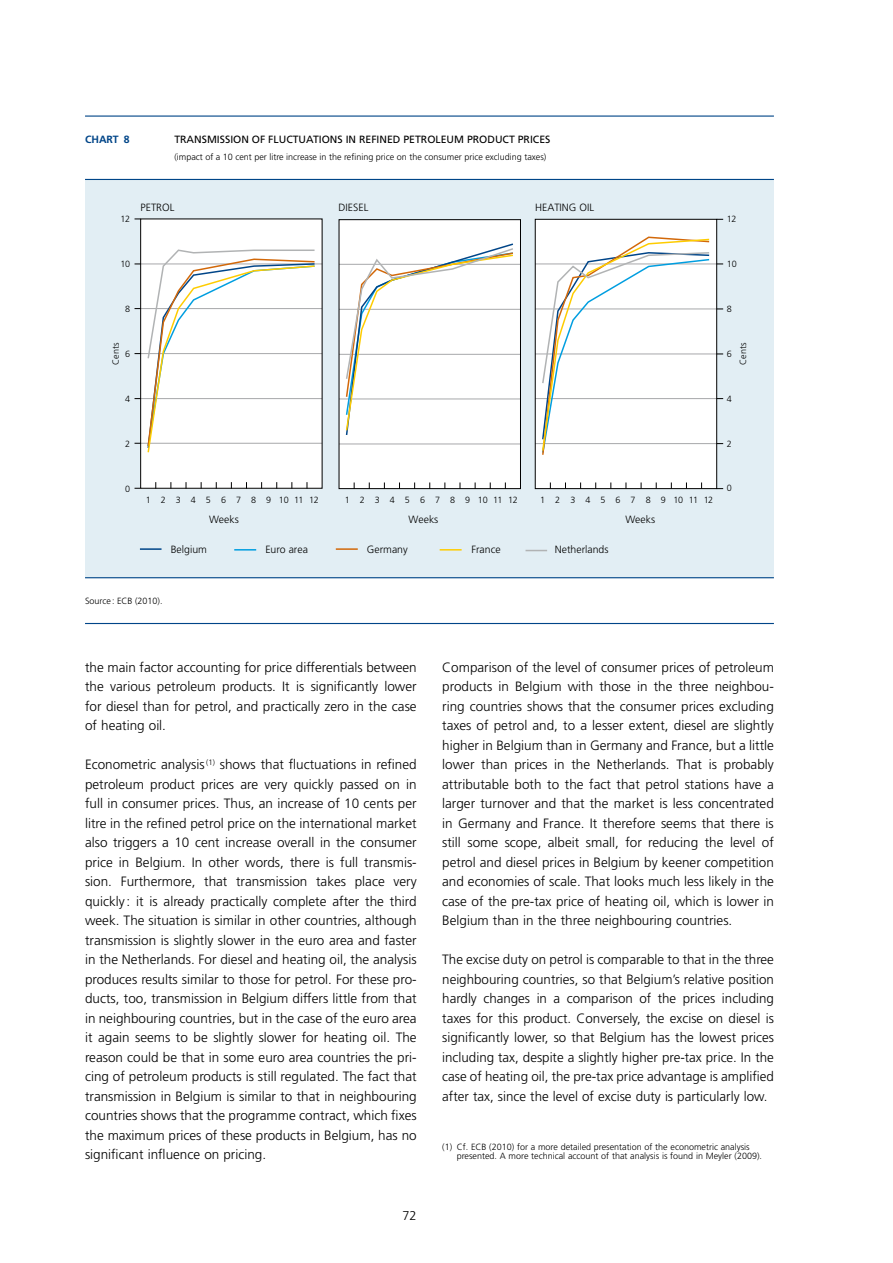
<style>
.page{position:relative;width:893px;height:1263px;background:#fff}
.page>*{position:absolute;margin:0;border:0;box-sizing:border-box;transform-origin:0 0}
.t1{font:300 13.5px/19.5px "Frutiger LT";color:#000;text-align:justify}
.t2{font:300 12.75px "Frutiger LT";color:#000}
.t3{font:300 10.5px "Frutiger LT";color:#000}
.t4{font:10.5px "Frutiger LT";color:#000}
.t5{font:700 10.5px "Frutiger LT";color:#004588}
.t6{font:300 9px/9.8px "Frutiger LT";color:#000}
.t7{font:300 9px "Frutiger LT";letter-spacing:1.12em;color:#000}
</style>
<div class="page">
<div style="left:85px;top:179px;width:689px;height:399px;background:#e2eef4"></div>
<hr style="left:85px;top:115px;width:689px;height:2px;background:#004588">
<hr style="left:85px;top:179px;width:689px;height:1px;background:#004588">
<hr style="left:85px;top:577px;width:689px;height:1px;background:#004588">
<hr style="left:85px;top:623px;width:689px;height:1px;background:#004588">
<div style="left:141px;top:219px;width:181px;height:269px;background:#fff"></div>
<hr style="left:140px;top:264px;width:182px;height:1px;background:#a7a8aa">
<hr style="left:140px;top:308px;width:182px;height:1px;background:#a7a8aa">
<hr style="left:140px;top:353px;width:182px;height:1px;background:#a7a8aa">
<hr style="left:140px;top:398px;width:182px;height:1px;background:#a7a8aa">
<hr style="left:140px;top:443px;width:182px;height:1px;background:#a7a8aa">
<svg style="left:135px;top:249px;width:181px;height:204px"></svg>
<div style="left:339px;top:220px;width:181px;height:269px;background:#fff"></div>
<hr style="left:339px;top:264px;width:182px;height:1px;background:#a7a8aa">
<hr style="left:339px;top:309px;width:182px;height:1px;background:#a7a8aa">
<hr style="left:339px;top:354px;width:182px;height:1px;background:#a7a8aa">
<hr style="left:339px;top:399px;width:182px;height:1px;background:#a7a8aa">
<hr style="left:339px;top:444px;width:182px;height:1px;background:#a7a8aa">
<svg style="left:345px;top:243px;width:170px;height:192px"></svg>
<div style="left:535px;top:219px;width:182px;height:270px;background:#fff"></div>
<hr style="left:535px;top:264px;width:182px;height:1px;background:#a7a8aa">
<hr style="left:535px;top:309px;width:182px;height:1px;background:#a7a8aa">
<hr style="left:535px;top:354px;width:182px;height:1px;background:#a7a8aa">
<hr style="left:535px;top:398px;width:182px;height:1px;background:#a7a8aa">
<hr style="left:535px;top:443px;width:182px;height:1px;background:#a7a8aa">
<svg style="left:541px;top:236px;width:170px;height:219px"></svg>
<div style="left:140px;top:219px;width:182px;height:270px;border:1px solid #000"></div>
<div style="left:339px;top:219px;width:182px;height:270px;border:1px solid #000"></div>
<div style="left:535px;top:219px;width:182px;height:270px;border:1px solid #000"></div>
<svg style="left:525px;top:550px;width:22px;height:1px"></svg>
<hr style="left:140px;top:548px;width:22px;height:2px;background:#004588">
<hr style="left:234px;top:549px;width:22px;height:2px;background:#009ee0">
<hr style="left:440px;top:549px;width:22px;height:2px;background:#fecc00">
<hr style="left:336px;top:548px;width:22px;height:2px;background:#d26809">
<p class="t5" style="left:85px;top:134px;width:46px">Chart 8</p>
<p class="t4" style="left:174px;top:134px;width:376px">TRANSM ISSION OF FLUCTUATIONS IN REFINED PETROLEUM PRODUCT PRICES</p>
<p class="t6" style="left:174px;top:152px;width:374px">(impact of a 10 cent per litre increase in the refining price on the consumer price excluding taxes)</p>
<p class="t3" style="left:141px;top:201px;width:35px">PETROL</p>
<p class="t3" style="left:339px;top:201px;width:31px">DIESEL</p>
<p class="t3" style="left:535px;top:201px;width:60px">HEATING OIL</p>
<p class="t6" style="left:121px;top:215px;width:11px">12</p>
<p class="t6" style="left:727px;top:214px;width:11px">12</p>
<p class="t6" style="left:120px;top:259px;width:11px">10</p>
<p class="t6" style="left:727px;top:259px;width:11px">10</p>
<p class="t6" style="left:125px;top:304px;width:7px">8</p>
<p class="t6" style="left:727px;top:304px;width:7px">8</p>
<p class="t6" style="left:111px;top:364px;width:24px;rotate:-90deg">Cents</p>
<p class="t6" style="left:125px;top:349px;width:7px">6</p>
<p class="t6" style="left:727px;top:349px;width:7px">6</p>
<p class="t6" style="left:738px;top:365px;width:24px;rotate:-90deg">Cents</p>
<p class="t6" style="left:125px;top:394px;width:7px">4</p>
<p class="t6" style="left:727px;top:394px;width:7px">4</p>
<p class="t6" style="left:125px;top:439px;width:7px">2</p>
<p class="t6" style="left:125px;top:484px;width:7px">0</p>
<p class="t6" style="left:727px;top:439px;width:7px">2</p>
<p class="t6" style="left:146px;top:495px;width:22px">1 2</p>
<p class="t6" style="left:279px;top:495px;width:41px">10 11 12</p>
<p class="t7" style="left:176px;top:495px;width:97px">3456789</p>
<p class="t7" style="left:345px;top:495px;width:175px">123456789101112</p>
<p class="t7" style="left:540px;top:495px;width:175px">123456789101112</p>
<p class="t3" style="left:209px;top:513px;width:31px">Weeks</p>
<p class="t3" style="left:409px;top:513px;width:31px">Weeks</p>
<p class="t3" style="left:625px;top:513px;width:31px">Weeks</p>
<p class="t3" style="left:171px;top:544px;width:38px">Belgium</p>
<p class="t3" style="left:265px;top:544px;width:44px">Euro area</p>
<p class="t3" style="left:367px;top:544px;width:42px">Germany</p>
<p class="t3" style="left:471px;top:544px;width:31px">France</p>
<p class="t3" style="left:555px;top:544px;width:55px">Netherlands</p>
<p class="t6" style="left:727px;top:483px;width:7px">0</p>
<p class="t6" style="left:85px;top:596px;width:79px">Source: ECB (2010).</p>
<p class="t1" style="left:85px;top:658px;width:333px">the main factor accounting for price differentials between the various petroleum products. It is significantly lower for diesel than for petrol, and practically zero in the case of heating oil.</p>
<p class="t1" style="left:85px;top:755px;width:333px">Econometric analysis <sup>(1)</sup> shows that fluctuations in refined petroleum product prices are very quickly passed on in full in consumer prices. Thus, an increase of 10 cents per litre in the refined petrol price on the international market also triggers a 10 cent increase overall in the consumer price in Belgium. In other words, there is full transmis&shy;sion. Furthermore, that transmission takes place very quickly : it is already practically complete after the third week. The situation is similar in other countries, although transmission is slightly slower in the euro area and faster in the Netherlands. For diesel and heating oil, the analysis produces results similar to those for petrol. For these pro&shy;ducts, too, transmission in Belgium differs little from that in neighbouring countries, but in the case of the euro area it again seems to be slightly slower for heating oil. The reason could be that in some euro area countries the pri&shy;cing of petroleum products is still regulated. The fact that transmission in Belgium is similar to that in neighbouring countries shows that the programme contract, which fixes the maximum prices of these products in Belgium, has no significant influence on pricing.</p>
<p class="t2" style="left:403px;top:1209px;width:16px">72</p>
<p class="t1" style="left:442px;top:658px;width:333px">Comparison of the level of consumer prices of petroleum products in Belgium with those in the three neighbou&shy;ring countries shows that the consumer prices excluding taxes of petrol and, to a lesser extent, diesel are slightly higher in Belgium than in Germany and France, but a little lower than prices in the Netherlands. That is probably attributable both to the fact that petrol stations have a larger turnover and that the market is less concentrated in Germany and France. It therefore seems that there is still some scope, albeit small, for reducing the level of petrol and diesel prices in Belgium by keener competition and economies of scale. That looks much less likely in the case of the pre-tax price of heating oil, which is lower in Belgium than in the three neighbouring countries.</p>
<p class="t1" style="left:442px;top:950px;width:333px">The excise duty on petrol is comparable to that in the three neighbouring countries, so that Belgium’s relative position hardly changes in a comparison of the prices including taxes for this product. Conversely, the excise on diesel is significantly lower, so that Belgium has the lowest prices including tax, despite a slightly higher pre-tax price. In the case of heating oil, the pre-tax price advantage is amplified after tax, since the level of excise duty is particularly low.</p>
<p class="t6" style="left:457px;top:1142px;width:307px;text-indent:-15px">(1) Cf. ECB (2010) for a more detailed presentation of the econometric analysis presented. A more technical account of that analysis is found in Meyler (2009).</p>
</div>
